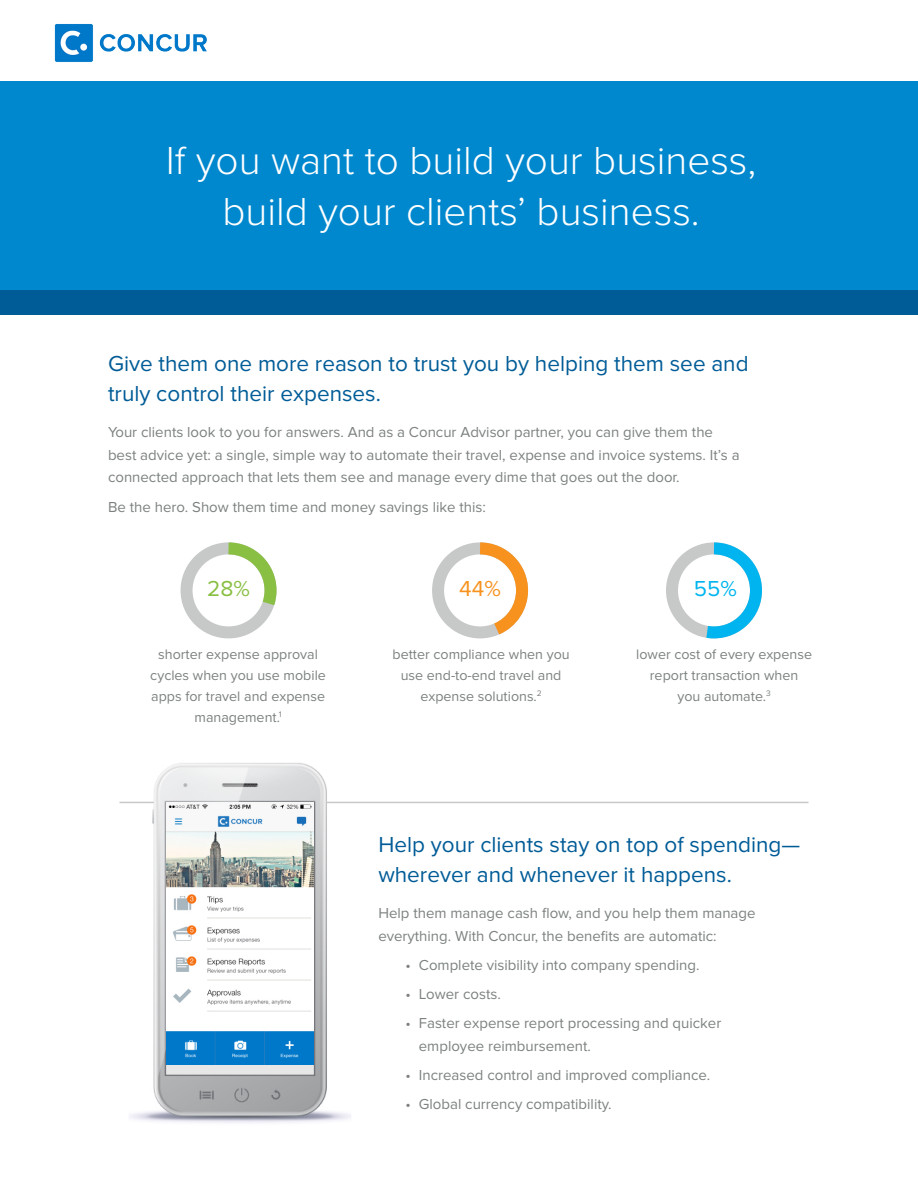
<style>
.page{position:relative;width:918px;height:1188px;background:#fff}
.page>*{position:absolute;margin:0;border:0;box-sizing:border-box;transform-origin:0 0}
.t1{font:300 40.5px/51px "Proxima Nova";color:#fff;text-align:center}
.t2{font:22.5px/30px "Proxima Nova";color:#005c97}
.t3{font:22.5px "Proxima Nova";color:#89bf42}
.t4{font:22.5px "Proxima Nova";color:#f7921e}
.t5{font:22.5px "Proxima Nova";color:#00b5ef}
.t6{font:15px/22.5px "Proxima Nova";color:#7c8180}
.t7{font:14.25px/21px "Proxima Nova";color:#7c8180;text-align:center}
</style>
<div class="page">
<img style="left:122px;top:763px;width:236px;height:360px">
<img style="left:166px;top:803px;width:148px;height:262px">
<div style="left:0;top:290px;width:918px;height:25px;background:#005c97"></div>
<div style="left:0;top:81px;width:918px;height:209px;background:#0088ce"></div>
<hr style="left:326px;top:802px;width:482px;height:1px;background:#c7c9c8">
<hr style="left:119px;top:802px;width:35px;height:1px;background:#c7c9c8">
<div style="left:181px;top:542px;width:96px;height:96px;border:12px solid #c7c9c8;border-radius:50%"></div>
<div style="left:432px;top:542px;width:96px;height:96px;border:12px solid #c7c9c8;border-radius:50%"></div>
<div style="left:666px;top:542px;width:96px;height:96px;border:12px solid #c7c9c8;border-radius:50%"></div>
<svg style="left:217px;top:542px;width:60px;height:77px"></svg>
<svg style="left:468px;top:542px;width:61px;height:97px"></svg>
<svg style="left:693px;top:542px;width:69px;height:97px"></svg>
<img style="left:54px;top:24px;width:153px;height:38px">
<h1 class="t1" style="left:166px;top:136px;width:592px">If you want to build your business, build your clients’ business.</h1>
<h2 class="t2" style="left:108px;top:350px;width:642px">Give them one more reason to trust you by helping them see and truly control their expenses.</h2>
<p class="t6" style="left:108px;top:422px;width:633px">Your clients look to you for answers. And as a Concur Advisor partner, you can give them the best advice yet: a single, simple way to automate their travel, expense and invoice systems. It’s a connected approach that lets them see and manage every dime that goes out the door.</p>
<p class="t6" style="left:108px;top:496px;width:379px">Be the hero. Show them time and money savings like this:</p>
<h2 class="t3" style="left:207px;top:576px;width:44px">28%</h2>
<h2 class="t4" style="left:459px;top:576px;width:43px">44%</h2>
<h2 class="t5" style="left:694px;top:576px;width:44px">55%</h2>
<p class="t7" style="left:150px;top:644px;width:177px">shorter expense approval cycles when you use mobile apps for travel and expense management.<sup>1</sup></p>
<p class="t7" style="left:392px;top:644px;width:179px">better compliance when you use end-to-end travel and expense solutions.<sup>2</sup></p>
<p class="t7" style="left:636px;top:644px;width:177px">lower cost of every expense report transaction when<br>you automate.<sup>3</sup></p>
<h2 class="t2" style="left:378px;top:830px;width:423px">Help your clients stay on top of spending— wherever and whenever it happens.</h2>
<p class="t6" style="left:378px;top:902px;width:379px">Help them manage cash flow, and you help them manage everything. With Concur, the benefits are automatic:</p>
<p class="t6" style="left:405px;top:954px;width:296px">• Complete visibility into company spending.</p>
<p class="t6" style="left:405px;top:983px;width:97px">• Lower costs.</p>
<p class="t6" style="left:419px;top:1013px;width:304px;text-indent:-14px">• Faster expense report processing and quicker employee reimbursement.</p>
<p class="t6" style="left:405px;top:1064px;width:306px">• Increased control and improved compliance.</p>
<p class="t6" style="left:405px;top:1094px;width:208px">• Global currency compatibility.</p>
</div>
